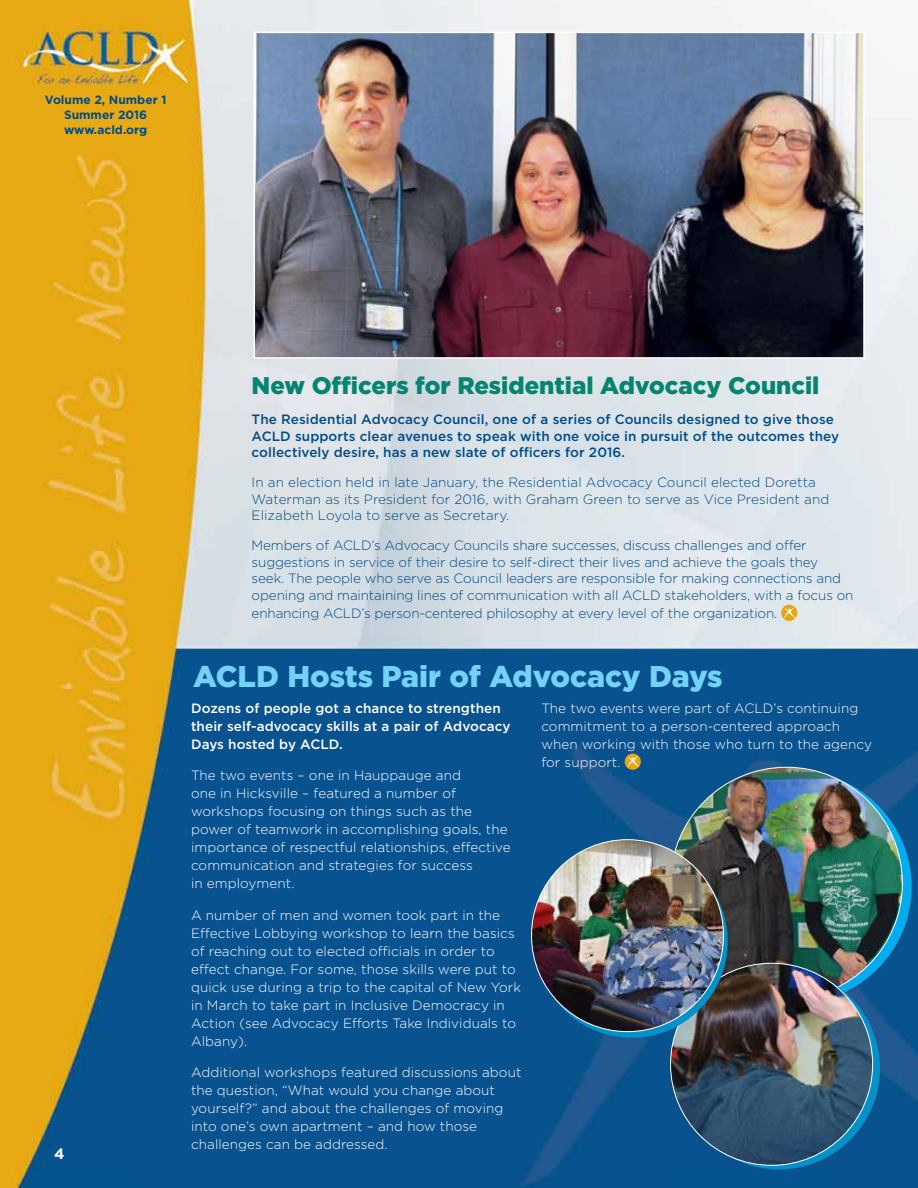
<style>
.page{position:relative;width:918px;height:1188px;background:#fff}
.page>*{position:absolute;margin:0;border:0;box-sizing:border-box;transform-origin:0 0}
.t1{font:900 30px "Gotham";letter-spacing:-.005em;color:#74d1f7}
.t2{font:900 24px "Gotham";color:#058472}
.t3{font:700 15px "Gotham";color:#fff}
.t4{font:300 13.5px/18px "Gotham";letter-spacing:.005em;color:#fff}
.t5{font:300 13.5px/16.5px "Gotham";letter-spacing:-.01em;color:#004c88}
.t6{font:500 13.5px/16.5px "Gotham";letter-spacing:.005em;color:#004c88}
.t7{font:500 13.5px/18px "Gotham";letter-spacing:.005em;color:#fff}
.t8{font:700 12px/15px "Gotham";color:#004c88;text-align:center}
</style>
<div class="page">
<img style="left:0;top:0;width:918px;height:1188px">
<svg style="left:625px;top:754px;width:16px;height:16px"></svg>
<svg style="left:627px;top:756px;width:12px;height:11px"></svg>
<svg style="left:680px;top:771px;width:232px;height:232px;background:#12aeea"></svg>
<img style="left:671px;top:767px;width:231px;height:232px;border-radius:116px">
<svg style="left:678px;top:967px;width:202px;height:202px;background:#1398ca"></svg>
<img style="left:671px;top:963px;width:202px;height:202px;border-radius:101px">
<svg style="left:536px;top:846px;width:192px;height:192px;background:#1b97c5"></svg>
<img style="left:532px;top:840px;width:191px;height:192px;border-radius:96px">
<svg style="left:781px;top:605px;width:16px;height:16px"></svg>
<svg style="left:784px;top:607px;width:11px;height:12px"></svg>
<img style="left:257px;top:35px;width:605px;height:321px">
<div style="left:254px;top:32px;width:611px;height:327px;border:2px solid #fff"></div>
<p class="t8" style="left:45px;top:92px;width:123px">Volume 2, Number 1<br>Summer 2016 www.acld.org</p>
<p class="t3" style="left:54px;top:1144px;width:12px">4</p>
<h2 class="t2" style="left:252px;top:369px;width:569px">New Officers for Residential Advocacy Council</h2>
<p class="t6" style="left:252px;top:411px;width:589px">The Residential Advocacy Council, one of a series of Councils designed to give those<br>ACLD supports clear avenues to speak with one voice in pursuit of the outcomes they collectively desire, has a new slate of officers for 2016.</p>
<p class="t5" style="left:252px;top:474px;width:579px">In an election held in late January, the Residential Advocacy Council elected Doretta<br>Waterman as its President for 2016, with Graham Green to serve as Vice President and<br>Elizabeth Loyola to serve as Secretary.</p>
<p class="t5" style="left:252px;top:537px;width:603px">Members of ACLD’s Advocacy Councils share successes, discuss challenges and offer suggestions in service of their desire to self-direct their lives and achieve the goals they seek. The people who serve as Council leaders are responsible for making connections and opening and maintaining lines of communication with all ACLD stakeholders, with a focus on</p>
<p class="t5" style="left:252px;top:605px;width:527px">enhancing ACLD’s person-centered philosophy at every level of the organization.</p>
<h1 class="t1" style="left:193px;top:656px;width:531px">ACLD Hosts Pair of Advocacy Days</h1>
<p class="t7" style="left:191px;top:699px;width:321px">Dozens of people got a chance to strengthen their self-advocacy skills at a pair of Advocacy<br>Days hosted by ACLD.</p>
<p class="t4" style="left:191px;top:766px;width:321px">The two events – one in Hauppauge and<br>one in Hicksville – featured a number of workshops focusing on things such as the power of teamwork in accomplishing goals, the importance of respectful relationships, effective communication and strategies for success<br>in employment.</p>
<p class="t4" style="left:191px;top:906px;width:331px">A number of men and women took part in the Effective Lobbying workshop to learn the basics of reaching out to elected officials in order to effect change. For some, those skills were put to quick use during a trip to the capital of New York in March to take part in Inclusive Democracy in Action (see Advocacy Efforts Take Individuals to Albany).</p>
<p class="t4" style="left:191px;top:1063px;width:332px">Additional workshops featured discussions about the question, “What would you change about yourself?” and about the challenges of moving into one’s own apartment – and how those challenges can be addressed.</p>
<p class="t4" style="left:541px;top:699px;width:332px">The two events were part of ACLD’s continuing commitment to a person-centered approach when working with those who turn to the agency for support.</p>
</div>
